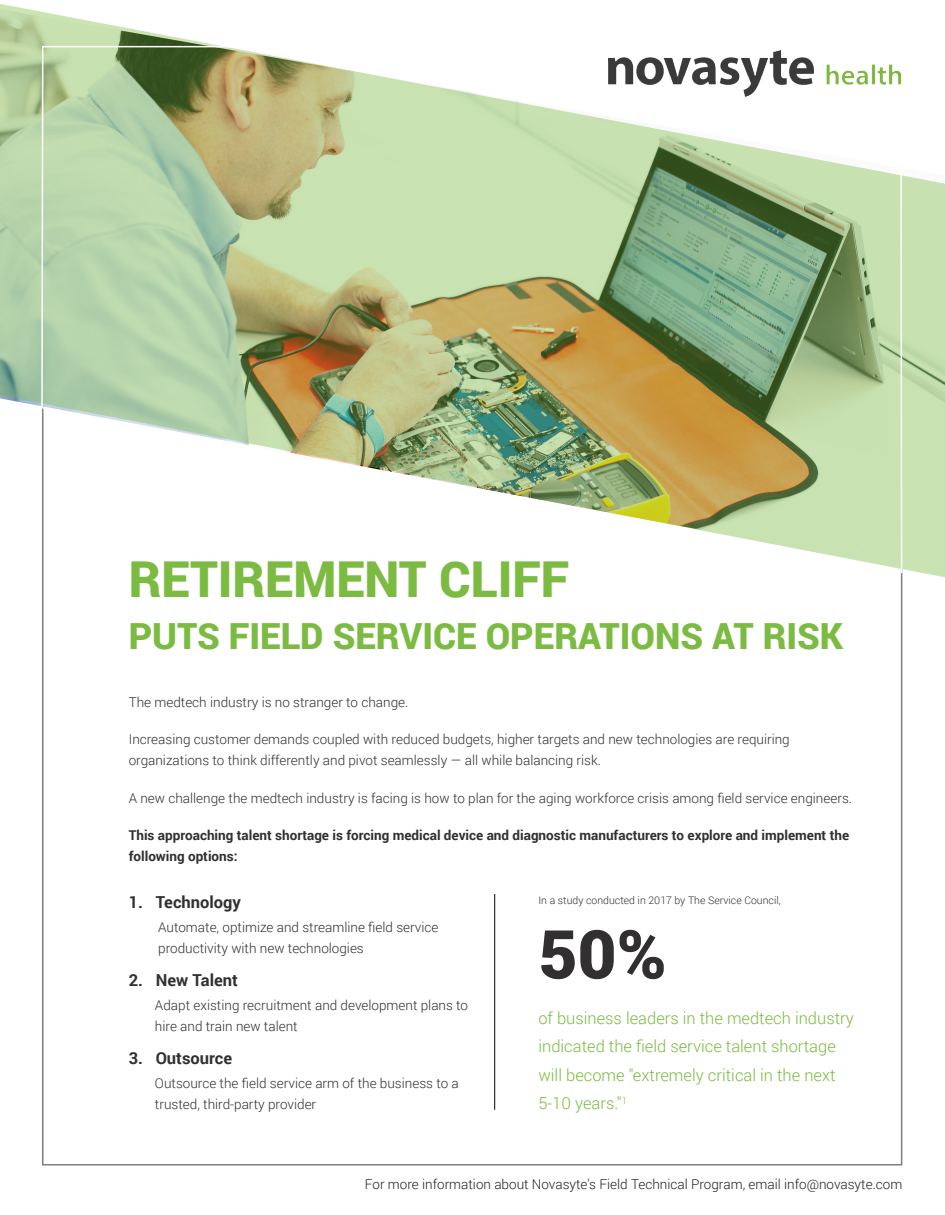
<style>
.page{position:relative;width:945px;height:1215px;background:#fff}
.page>*{position:absolute;margin:0;border:0;box-sizing:border-box;transform-origin:0 0}
.t1{font:900 67.5px "Roboto";color:#312f30}
.t2{font:900 49.5px "Roboto";color:#7cbb42}
.t3{font:900 36px "Roboto";color:#7cbb42}
.t4{font:300 16.5px/28.5px "Roboto";color:#7bbb41}
.t5{font:700 16.5px "Roboto";color:#312f30}
.t6{font:300 13.5px "Roboto";color:#312f30}
.t7{font:700 13.5px/21px "Roboto";color:#312f30}
.t8{font:300 13.5px "Roboto";color:#231f20}
.t9{font:300 10.5px "Roboto";color:#312f30}
</style>
<div class="page">
<svg style="left:0;top:4px;width:945px;height:586px"></svg>
<svg style="left:40px;top:45px;width:863px;height:529px"></svg>
<img style="left:609px;top:50px;width:292px;height:46px">
<hr style="left:494px;top:894px;width:1px;height:216px;background:#231f20">
<p class="t2" style="left:129px;top:544px;width:442px">RETIREMENT CLIFF</p>
<p class="t3" style="left:129px;top:611px;width:716px">PUTS FIELD SERVICE OPERATIONS AT RISK</p>
<p class="t6" style="left:129px;top:692px;width:281px">The medtech industry is no stranger to change.</p>
<p class="t6" style="left:129px;top:730px;width:663px">Increasing customer demands coupled with reduced budgets, higher targets and new technologies are requiring</p>
<p class="t6" style="left:129px;top:751px;width:474px">organizations to think differently and pivot seamlessly — all while balancing risk.</p>
<p class="t6" style="left:129px;top:788px;width:725px">A new challenge the medtech industry is facing is how to plan for the aging workforce crisis among field service engineers.</p>
<p class="t7" style="left:129px;top:824px;width:722px">This approaching talent shortage is forcing medical device and diagnostic manufacturers to explore and implement the following options:</p>
<p class="t5" style="left:129px;top:891px;width:114px">1. Technology</p>
<p class="t6" style="left:158px;top:918px;width:282px">Automate, optimize and streamline field service</p>
<p class="t6" style="left:158px;top:939px;width:207px">productivity with new technologies</p>
<p class="t5" style="left:129px;top:969px;width:111px">2. New Talent</p>
<p class="t6" style="left:155px;top:996px;width:315px">Adapt existing recruitment and development plans to</p>
<p class="t6" style="left:155px;top:1017px;width:144px">hire and train new talent</p>
<p class="t5" style="left:129px;top:1047px;width:105px">3. Outsource</p>
<p class="t6" style="left:155px;top:1074px;width:305px">Outsource the field service arm of the business to a</p>
<p class="t6" style="left:155px;top:1095px;width:163px">trusted, third-party provider</p>
<p class="t9" style="left:538px;top:892px;width:244px">In a study conducted in 2017 by The Service Council,</p>
<p class="t1" style="left:538px;top:907px;width:130px">50%</p>
<p class="t4" style="left:538px;top:1003px;width:317px">of business leaders in the medtech industry</p>
<p class="t4" style="left:538px;top:1031px;width:299px">indicated the field service talent shortage</p>
<p class="t4" style="left:538px;top:1060px;width:299px">will become "extremely critical in the next<br>5-10 years."<sup>1</sup></p>
<p class="t8" style="left:365px;top:1175px;width:539px">For more information about Novasyte's Field Technical Program, email info@novasyte.com</p>
</div>
